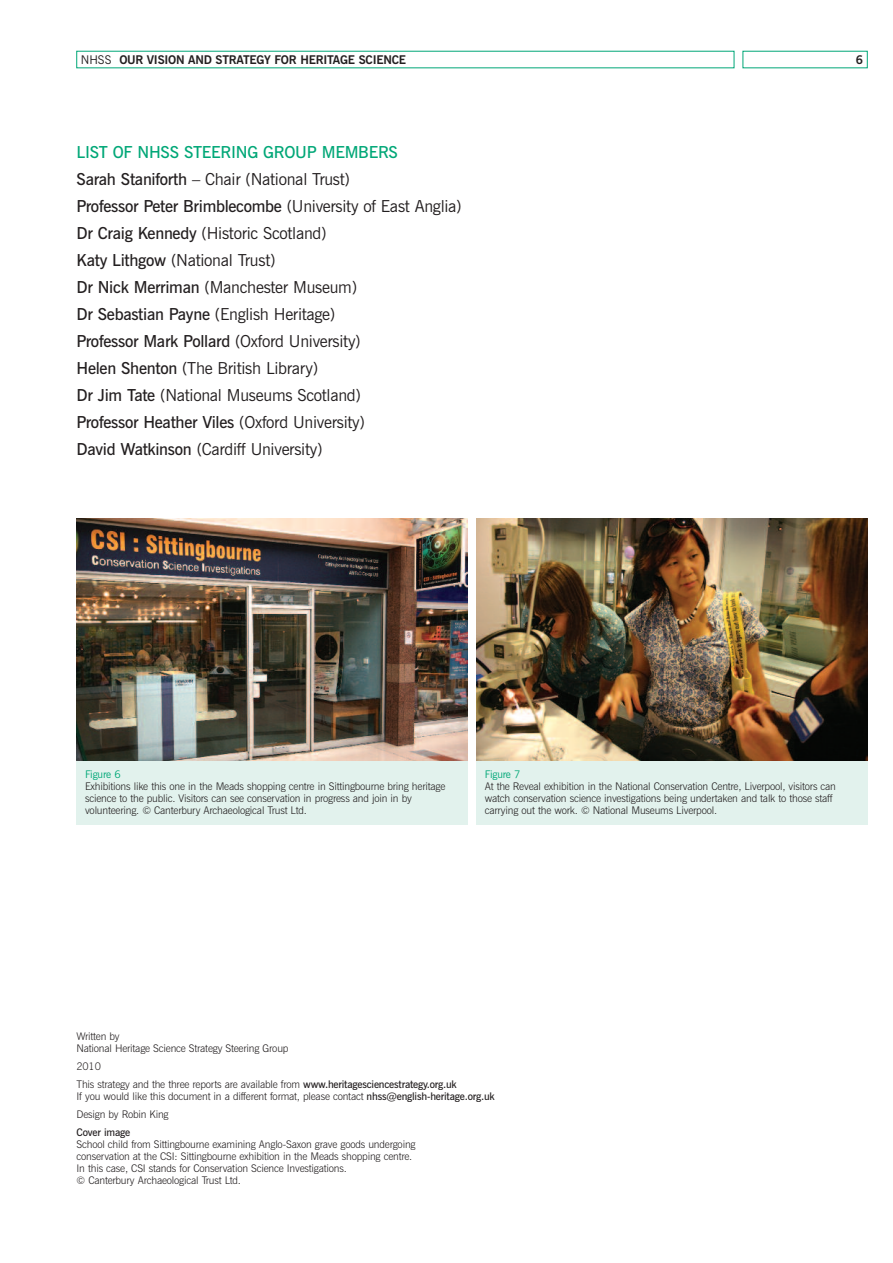
<style>
.page{position:relative;width:893px;height:1263px;background:#fff}
.page>*{position:absolute;margin:0;border:0;box-sizing:border-box;transform-origin:0 0}
.t1{font:16.5px/27px "News Gothic BT";letter-spacing:-.02em;color:#231f20}
.t2{font:600 16.5px "News Gothic BT";letter-spacing:-.02em;color:#00a777}
.t3{font:700 12px "News Gothic BT";letter-spacing:-.02em;color:#231f20}
.t4{font:300 10.5px/12px "News Gothic BT";letter-spacing:-.02em;color:#231f20}
.s1{font-weight:400}
.s2{font-weight:600}
.s3{font-weight:400;color:#00a777}
</style>
<div class="page">
<img style="left:77px;top:518px;width:391px;height:243px">
<div style="left:77px;top:761px;width:391px;height:63px;background:#e2f2ed"></div>
<img style="left:476px;top:518px;width:391px;height:243px">
<div style="left:476px;top:761px;width:391px;height:63px;background:#e2f2ed"></div>
<p class="t3" style="left:81px;top:56px;width:327px"><span class="s1">NHSS</span> OUR VISION AND STRATEGY FOR HERITAGE SCIENCE</p>
<p class="t3" style="left:856px;top:56px;width:9px">6</p>
<h2 class="t2" style="left:77px;top:146px;width:323px">LIST OF NHSS STEERING GROUP MEMBERS</h2>
<p class="t1" style="left:77px;top:167px;width:387px"><span class="s2">Sarah Staniforth</span> – Chair (National Trust)<br><span class="s2">Professor Peter Brimblecombe</span> (University of East Anglia)<br><span class="s2">Dr Craig Kennedy</span> (Historic Scotland)<br><span class="s2">Katy Lithgow</span> (National Trust)<br><span class="s2">Dr Nick Merriman</span> (Manchester Museum)<br><span class="s2">Dr Sebastian Payne</span> (English Heritage)<br><span class="s2">Professor Mark Pollard</span> (Oxford University)<br><span class="s2">Helen Shenton</span> (The British Library)<br><span class="s2">Dr Jim Tate</span> (National Museums Scotland)<br><span class="s2">Professor Heather Viles</span> (Oxford University)<br><span class="s2">David Watkinson</span> (Cardiff University)</p>
<p class="t4" style="left:85px;top:769px;width:362px"><span class="s3">Figure 6<br></span>Exhibitions like this one in the Meads shopping centre in Sittingbourne bring heritage science to the public. Visitors can see conservation in progress and join in by volunteering. © Canterbury Archaeological Trust Ltd.</p>
<p class="t4" style="left:485px;top:769px;width:353px"><span class="s3">Figure 7<br></span>At the Reveal exhibition in the National Conservation Centre, Liverpool, visitors can watch conservation science investigations being undertaken and talk to those staff carrying out the work. © National Museums Liverpool.</p>
<p class="t4" style="left:77px;top:1032px;width:213px">Written by<br>National Heritage Science Strategy Steering Group</p>
<p class="t4" style="left:77px;top:1059px;width:382px;line-height:18px">2010<br>This strategy and the three reports are available from <span class="s2">www.heritagesciencestrategy.org.uk</span></p>
<p class="t4" style="left:77px;top:1089px;width:420px;line-height:18px">If you would like this document in a different format, please contact <span class="s2">nhss@english-heritage.org.uk<br></span>Design by Robin King<br><span class="s2">Cover image</span></p>
<p class="t4" style="left:77px;top:1140px;width:341px">School child from Sittingbourne examining Anglo-Saxon grave goods undergoing conservation at the CSI: Sittingbourne exhibition in the Meads shopping centre.<br>In this case, CSI stands for Conservation Science Investigations.<br>© Canterbury Archaeological Trust Ltd.</p>
</div>
